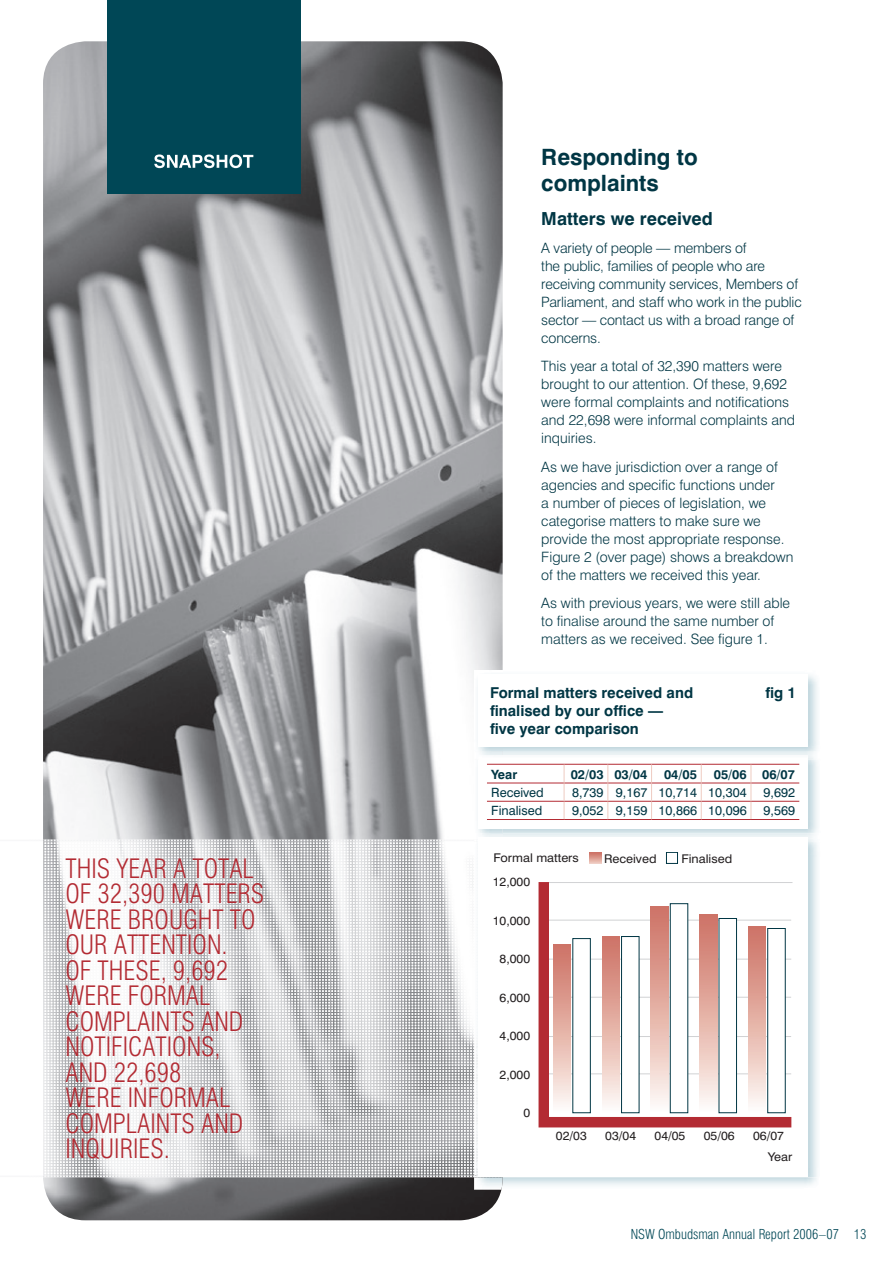
<style>
.page{position:relative;width:893px;height:1263px;background:#fff}
.page>*{position:absolute;margin:0;border:0;box-sizing:border-box;transform-origin:0 0}
.t1{font:300 condensed 26.25px/25.5px "Swiss 721 BT";color:#b32b33}
.t2{font:700 22.5px/25.5px "Swiss 721 BT";color:#003644}
.t3{font:700 18px "Swiss 721 BT";color:#003644}
.t4{font:700 15px/18px "Swiss 721 BT";color:#003644}
.t5{font:300 14.25px/18px "Swiss 721 BT";color:#003644}
.t6{font:300 condensed 13.5px "Swiss 721 BT";color:#004756}
.t7{font:12.75px "Swiss 721 BT";color:#003644}
.t8{font:700 12.75px "Swiss 721 BT";color:#003644}
.t9{font:12px/20.9px "Swiss 721 BT";color:#231f20}
.t10{font:12px "Swiss 721 BT";color:#231f20;scale:1.06 1}
</style>
<div class="page">
<img style="left:43px;top:41px;width:460px;height:1179px">
<img style="left:122px;top:1175px;width:352px;height:3px">
<img style="left:43px;top:841px;width:431px;height:334px">
<img style="left:134px;top:1119px;width:223px;height:4px">
<img style="left:233px;top:1084px;width:124px;height:5px">
<img style="left:128px;top:1050px;width:229px;height:5px">
<img style="left:119px;top:1019px;width:238px;height:4px">
<img style="left:223px;top:985px;width:134px;height:4px">
<img style="left:143px;top:950px;width:214px;height:5px">
<img style="left:112px;top:919px;width:245px;height:2px">
<img style="left:208px;top:885px;width:149px;height:4px">
<img style="left:159px;top:851px;width:198px;height:4px">
<img style="left:112px;top:840px;width:245px;height:2px">
<img style="left:357px;top:1119px;width:117px;height:7px">
<img style="left:357px;top:1087px;width:117px;height:7px">
<img style="left:357px;top:1053px;width:117px;height:7px">
<img style="left:357px;top:1019px;width:117px;height:7px">
<img style="left:357px;top:987px;width:117px;height:8px">
<img style="left:357px;top:953px;width:117px;height:8px">
<img style="left:357px;top:919px;width:117px;height:7px">
<img style="left:357px;top:888px;width:117px;height:7px">
<img style="left:357px;top:854px;width:117px;height:7px">
<img style="left:357px;top:840px;width:117px;height:7px">
<img style="left:230px;top:1167px;width:244px;height:1px">
<img style="left:230px;top:1156px;width:244px;height:1px">
<img style="left:230px;top:1151px;width:244px;height:1px">
<img style="left:43px;top:840px;width:305px;height:1px">
<div style="left:107px;top:0;width:194px;height:193px;background:#004756"></div>
<img style="left:474px;top:759px;width:29px;height:74px">
<div style="left:478px;top:755px;width:330px;height:73px;background:#fff"></div>
<img style="left:474px;top:670px;width:29px;height:81px">
<img style="left:478px;top:755px;width:330px;height:4px">
<div style="left:478px;top:675px;width:330px;height:72px;background:#fff"></div>
<img style="left:474px;top:1178px;width:29px;height:11px">
<img style="left:474px;top:1119px;width:1px;height:21px">
<img style="left:474px;top:1087px;width:1px;height:22px">
<img style="left:474px;top:1053px;width:1px;height:21px">
<img style="left:474px;top:1019px;width:1px;height:21px">
<img style="left:474px;top:987px;width:1px;height:22px">
<img style="left:474px;top:953px;width:1px;height:22px">
<img style="left:474px;top:919px;width:1px;height:22px">
<img style="left:474px;top:888px;width:1px;height:21px">
<img style="left:474px;top:854px;width:1px;height:21px">
<img style="left:474px;top:833px;width:29px;height:19px">
<svg style="left:474px;top:1177px;width:29px;height:1px"></svg>
<img style="left:475px;top:842px;width:3px;height:335px">
<div style="left:478px;top:838px;width:330px;height:339px;background:#fff"></div>
<svg style="left:590px;top:853px;width:11px;height:11px"></svg>
<hr style="left:549px;top:882px;width:243px;height:1px;background:#d1d2d4">
<svg style="left:538px;top:882px;width:253px;height:245px"></svg>
<div style="left:666px;top:852px;width:12px;height:12px;border:1px solid #003644"></div>
<div style="left:573px;top:938px;width:17px;height:175px;background:#fff"></div>
<div style="left:572px;top:938px;width:19px;height:175px;border:1px solid #003644"></div>
<div style="left:621px;top:936px;width:18px;height:177px;background:#fff"></div>
<div style="left:621px;top:936px;width:18px;height:177px;border:1px solid #003644"></div>
<div style="left:670px;top:904px;width:18px;height:209px;background:#fff"></div>
<div style="left:670px;top:903px;width:18px;height:210px;border:1px solid #003644"></div>
<div style="left:719px;top:918px;width:17px;height:195px;background:#fff"></div>
<div style="left:719px;top:918px;width:18px;height:195px;border:1px solid #003644"></div>
<div style="left:768px;top:928px;width:17px;height:185px;background:#fff"></div>
<div style="left:767px;top:928px;width:19px;height:185px;border:1px solid #003644"></div>
<div style="left:553px;top:944px;width:18px;height:169px;background:linear-gradient(to bottom,#cc6e5f,#fef8f3)"></div>
<div style="left:602px;top:936px;width:18px;height:177px;background:linear-gradient(to bottom,#cc6e5f,#fef8f4)"></div>
<div style="left:651px;top:906px;width:17px;height:207px;background:linear-gradient(to bottom,#cc6e5f,#fef9f4)"></div>
<div style="left:699px;top:914px;width:18px;height:199px;background:linear-gradient(to bottom,#cc6e5f,#fef9f4)"></div>
<div style="left:748px;top:926px;width:18px;height:187px;background:linear-gradient(to bottom,#cc6e5f,#fef9f4)"></div>
<hr style="left:487px;top:764px;width:77px;height:1px;background:#b32b33">
<hr style="left:751px;top:764px;width:48px;height:1px;background:#b32b33">
<hr style="left:487px;top:783px;width:77px;height:1px;background:#b32b33">
<hr style="left:751px;top:783px;width:48px;height:1px;background:#b32b33">
<hr style="left:487px;top:801px;width:77px;height:1px;background:#b32b33">
<hr style="left:751px;top:801px;width:48px;height:1px;background:#b32b33">
<hr style="left:487px;top:819px;width:77px;height:1px;background:#b32b33">
<hr style="left:751px;top:819px;width:48px;height:1px;background:#b32b33">
<hr style="left:564px;top:764px;width:44px;height:1px;background:#b32b33">
<hr style="left:608px;top:764px;width:44px;height:1px;background:#b32b33">
<hr style="left:652px;top:764px;width:49px;height:1px;background:#b32b33">
<hr style="left:701px;top:764px;width:50px;height:1px;background:#b32b33">
<hr style="left:564px;top:783px;width:44px;height:1px;background:#b32b33">
<hr style="left:608px;top:783px;width:44px;height:1px;background:#b32b33">
<hr style="left:652px;top:783px;width:49px;height:1px;background:#b32b33">
<hr style="left:701px;top:783px;width:50px;height:1px;background:#b32b33">
<hr style="left:564px;top:801px;width:44px;height:1px;background:#b32b33">
<hr style="left:608px;top:801px;width:44px;height:1px;background:#b32b33">
<hr style="left:652px;top:801px;width:49px;height:1px;background:#b32b33">
<hr style="left:701px;top:801px;width:50px;height:1px;background:#b32b33">
<hr style="left:564px;top:819px;width:44px;height:1px;background:#b32b33">
<hr style="left:608px;top:819px;width:44px;height:1px;background:#b32b33">
<hr style="left:652px;top:819px;width:49px;height:1px;background:#b32b33">
<hr style="left:701px;top:819px;width:50px;height:1px;background:#b32b33">
<svg style="left:564px;top:765px;width:1px;height:54px"></svg>
<svg style="left:607px;top:765px;width:1px;height:54px"></svg>
<svg style="left:651px;top:765px;width:1px;height:54px"></svg>
<svg style="left:701px;top:765px;width:1px;height:54px"></svg>
<svg style="left:751px;top:765px;width:1px;height:54px"></svg>
<svg style="left:154px;top:154px;width:99px;height:14px"></svg>
<h2 class="t2" style="left:541px;top:144px;width:158px">Responding to complaints</h2>
<p class="t3" style="left:541px;top:208px;width:173px">Matters we received</p>
<p class="t5" style="left:541px;top:239px;width:262px">A variety of people — members of<br>the public, families of people who are receiving community services, Members of Parliament, and staff who work in the public sector — contact us with a broad range of concerns.</p>
<p class="t5" style="left:541px;top:357px;width:255px">This year a total of 32,390 matters were brought to our attention. Of these, 9,692 were formal complaints and notifications and 22,698 were informal complaints and inquiries.</p>
<p class="t5" style="left:541px;top:457px;width:254px">As we have jurisdiction over a range of agencies and specific functions under<br>a number of pieces of legislation, we categorise matters to make sure we provide the most appropriate response.<br>Figure 2 (over page) shows a breakdown of the matters we received this year.</p>
<p class="t5" style="left:541px;top:594px;width:250px">As with previous years, we were still able to finalise around the same number of matters as we received. See figure 1.</p>
<p class="t4" style="left:490px;top:684px;width:205px">Formal matters received and</p>
<p class="t4" style="left:765px;top:684px;width:32px">fig 1</p>
<p class="t4" style="left:490px;top:702px;width:174px">finalised by our office — five year comparison</p>
<p class="t8" style="left:491px;top:766px;width:28px">Year</p>
<p class="t8" style="left:571px;top:766px;width:78px">02/03 03/04</p>
<p class="t8" style="left:664px;top:766px;width:34px">04/05</p>
<p class="t8" style="left:714px;top:766px;width:83px">05/06 06/07</p>
<p class="t7" style="left:491px;top:785px;width:54px">Received</p>
<p class="t7" style="left:572px;top:785px;width:176px">8,739 9,167 10,714 10,304</p>
<p class="t7" style="left:764px;top:785px;width:33px">9,692</p>
<p class="t7" style="left:491px;top:803px;width:53px">Finalised</p>
<p class="t7" style="left:572px;top:803px;width:176px">9,052 9,159 10,866 10,096</p>
<p class="t7" style="left:764px;top:803px;width:33px">9,569</p>
<h1 class="t1" style="left:65px;top:855px;width:200px">THIS YEAR A TOTAL<br>OF 32,390 MATTERS<br>WERE BROUGHT TO<br>OUR ATTENTION.<br>OF THESE, 9,692<br>WERE FORMAL<br>COMPLAINTS AND<br>NOTIFICATIONS,<br>AND 22,698<br>WERE INFORMAL<br>COMPLAINTS AND<br>INQUIRIES.</h1>
<p class="t10" style="left:493px;top:851px;width:82px">Formal matters</p>
<p class="t10" style="left:604px;top:851px;width:51px">Received</p>
<p class="t10" style="left:681px;top:851px;width:50px">Finalised</p>
<p class="t9" style="left:493px;top:871px;width:39px">12,000</p>
<p class="t9" style="left:493px;top:910px;width:39px">10,000</p>
<p class="t9" style="left:500px;top:948px;width:32px">8,000</p>
<p class="t9" style="left:500px;top:987px;width:32px">6,000</p>
<p class="t9" style="left:500px;top:1025px;width:32px">4,000</p>
<p class="t9" style="left:500px;top:1064px;width:32px">2,000</p>
<p class="t9" style="left:523px;top:1102px;width:8px">0</p>
<p class="t9" style="left:556px;top:1125px;width:32px">02/03</p>
<p class="t9" style="left:605px;top:1125px;width:32px">03/04</p>
<p class="t9" style="left:655px;top:1125px;width:32px">04/05</p>
<p class="t9" style="left:704px;top:1125px;width:32px">05/06</p>
<p class="t9" style="left:768px;top:1125px;width:26px;text-indent:-15px">06/07<br>Year</p>
<p class="t6" style="left:631px;top:1225px;width:237px">NSW Ombudsman Annual Report 2006–07 13</p>
</div>
